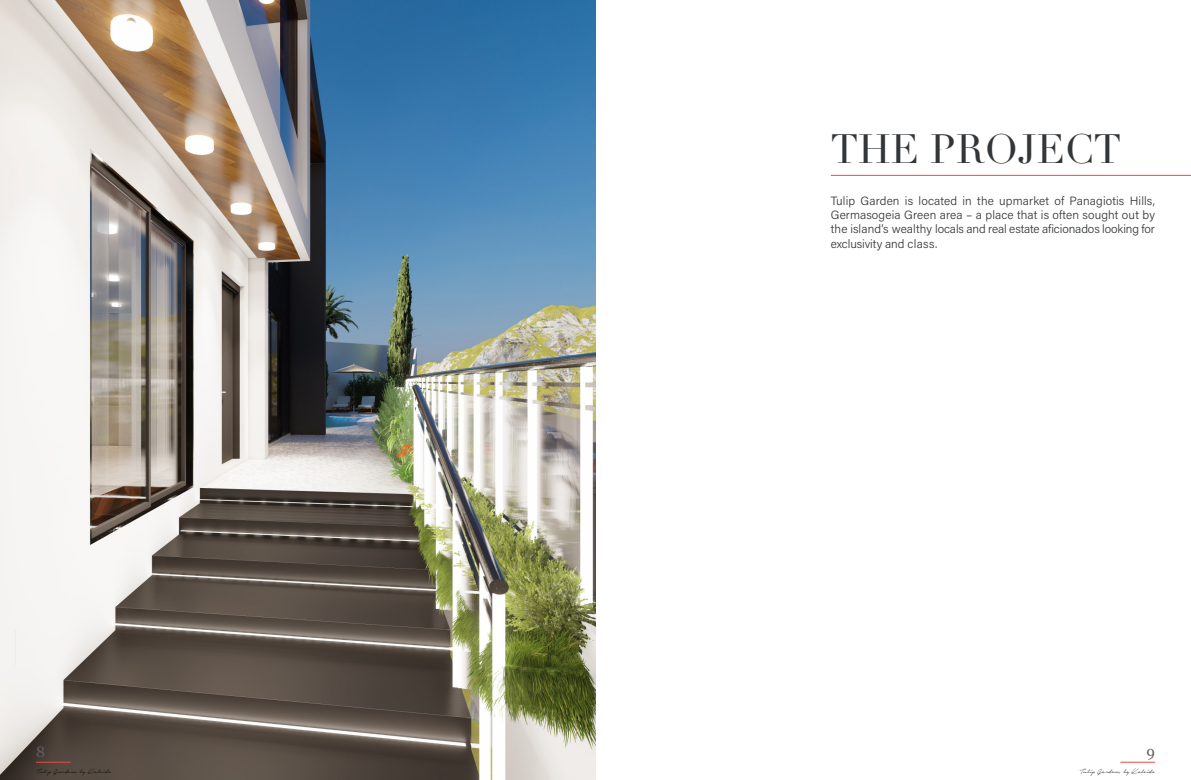
<style>
.page{position:relative;width:1191px;height:780px;background:#fff}
.page>*{position:absolute;margin:0;border:0;box-sizing:border-box;transform-origin:0 0}
.t1{font:40px "Didot";color:#333638}
.t2{font:15px "Georgia";color:#606060}
.t3{font:12px/14.4px "Acumin Variable Concept";letter-spacing:-.01em;color:#333638;text-align:justify}
.t4{font:8px "Notera Personal Use Only";color:#000001}
</style>
<div class="page">
<img style="left:0;top:0;width:595px;height:780px">
<hr style="left:36px;top:762px;width:35px;height:1px;background:#ef4846">
<hr style="left:1120px;top:762px;width:35px;height:1px;background:#ef4846">
<hr style="left:831px;top:175px;width:360px;height:1px;background:#ef4846">
<p class="t1" style="left:831px;top:125px;width:292px">THE PROJECT</p>
<p class="t3" style="left:831px;top:193px;width:326px">Tulip Garden is located in the upmarket of Panagiotis Hills, Germasogeia Green area – a place that is often sought out by the island’s wealthy locals and real estate aficionados looking for exclusivity and class.</p>
<p class="t2" style="left:36px;top:742px;width:10px">8</p>
<p class="t2" style="left:1146px;top:742px;width:10px">9</p>
<p class="t4" style="left:36px;top:767px;width:77px">Tulip Gardens by Kaleide</p>
<p class="t4" style="left:1079px;top:767px;width:77px">Tulip Gardens by Kaleide</p>
</div>
